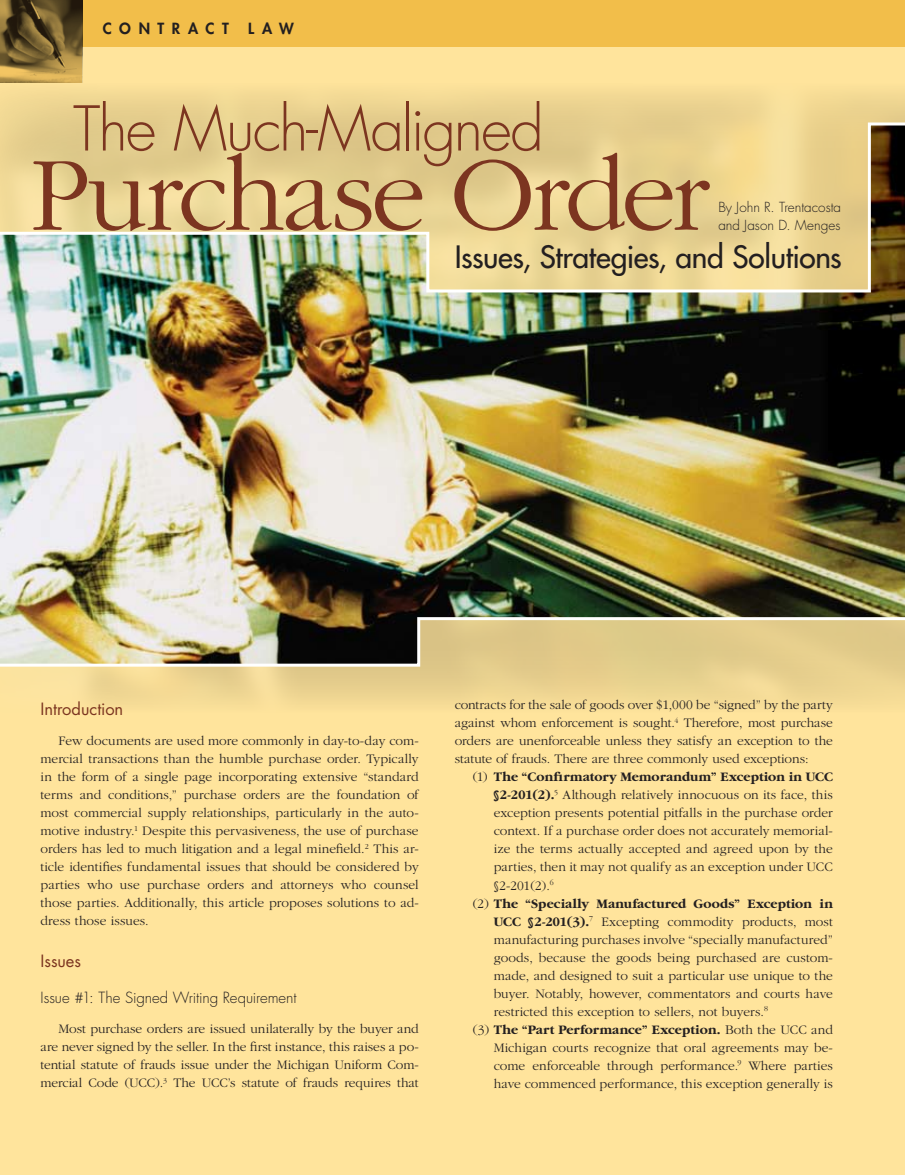
<style>
.page{position:relative;width:905px;height:1175px;background:#fff}
.page>*{position:absolute;margin:0;border:0;box-sizing:border-box;transform-origin:0 0}
.t1{font:300 109.5px "Garamond";letter-spacing:-.04em;color:#7c3520}
.t2{font:300 60px "Futura";letter-spacing:-.03em;color:#7c3520}
.t3{font:30px "Futura";letter-spacing:-.015em;color:#231f20}
.t4{font:16.5px "Futura";color:#7c3520}
.t5{font:300 15px "Futura";letter-spacing:-.005em;color:#231f20}
.t6{font:800 15px "Futura";letter-spacing:.5em;color:#231f20}
.t7{font:300 13.5px/18px "Garamond";letter-spacing:.005em;color:#231f20;text-align:justify}
.t8{font:700 13.5px "Garamond";letter-spacing:.01em;color:#231f20}
.t9{font:300 13.5px/18px "Futura";letter-spacing:.005em;color:#231f20}
.s1{font-weight:300}
.s2{font-weight:700}
</style>
<div class="page">
<div style="left:0;top:0;width:904px;height:1174px;background:#ffe49c"></div>
<img style="left:0;top:121px;width:904px;height:547px">
<div style="left:0;top:0;width:904px;height:47px;background:#f2be4a"></div>
<img style="left:0;top:0;width:82px;height:83px">
<p class="t6" style="left:103px;top:19px;width:127px">CONTRACT</p>
<p class="t6" style="left:248px;top:19px;width:47px">LAW</p>
<h2 class="t2" style="left:73px;top:90px;width:472px">The Much-Maligned</h2>
<h1 class="t1" style="left:31px;top:137px;width:680px">Purchase Order</h1>
<p class="t9" style="left:718px;top:198px;width:124px">By John R. Trentacosta and Jason D. Menges</p>
<h3 class="t3" style="left:454px;top:237px;width:388px">Issues, Strategies, and Solutions</h3>
<p class="t4" style="left:40px;top:697px;width:84px">Introduction</p>
<p class="t7" style="left:40px;top:732px;width:380px;text-indent:18px">Few documents are used more commonly in day-to-day com&shy;mercial transactions than the humble purchase order. Typically in the form of a single page incorporating extensive “standard terms and conditions,” purchase orders are the foundation of most commercial supply relationships, particularly in the auto&shy;motive industry.<sup>1</sup> Despite this pervasiveness, the use of purchase orders has led to much litigation and a legal minefield.<sup>2</sup> This ar&shy;ticle identifies fundamental issues that should be considered by parties who use purchase orders and attorneys who counsel those parties. Additionally, this article proposes solutions to ad&shy;dress those issues.</p>
<p class="t4" style="left:40px;top:949px;width:42px">Issues</p>
<p class="t5" style="left:40px;top:988px;width:257px">Issue #1: The Signed Writing Requirement</p>
<p class="t7" style="left:40px;top:1020px;width:380px;text-indent:18px">Most purchase orders are issued unilaterally by the buyer and are never signed by the seller. In the first instance, this raises a po&shy;tential statute of frauds issue under the Michigan Uniform Com&shy;mercial Code (UCC).<sup>3</sup> The UCC’s statute of frauds requires that</p>
<p class="t7" style="left:454px;top:696px;width:379px">contracts for the sale of goods over $1,000 be “signed” by the party against whom enforcement is sought.<sup>4</sup> Therefore, most purchase orders are unenforceable unless they satisfy an exception to the statute of frauds. There are three commonly used exceptions:</p>
<p class="t8" style="left:472px;top:770px;width:361px"><span class="s1">(1)</span> The “Confirmatory Memorandum” Exception in UCC</p>
<p class="t7" style="left:494px;top:786px;width:340px"><span class="s2">§2-201(2).</span><sup>5</sup> Although relatively innocuous on its face, this</p>
<p class="t7" style="left:494px;top:804px;width:340px">exception presents potential pitfalls in the purchase order</p>
<p class="t7" style="left:494px;top:822px;width:341px">context. If a purchase order does not accurately memorial-</p>
<p class="t7" style="left:494px;top:840px;width:340px">ize the terms actually accepted and agreed upon by the</p>
<p class="t7" style="left:494px;top:858px;width:340px">parties, then it may not qualify as an exception under UCC</p>
<p class="t7" style="left:494px;top:876px;width:62px">§2-201(2).<sup>6</sup></p>
<p class="t8" style="left:472px;top:896px;width:361px"><span class="s1">(2)</span> The “Specially Manufactured Goods” Exception in</p>
<p class="t7" style="left:494px;top:912px;width:340px"><span class="s2">UCC §2-201(3).</span><sup>7</sup> Excepting commodity products, most</p>
<p class="t7" style="left:494px;top:930px;width:340px">manufacturing purchases involve “specially manufactured”</p>
<p class="t7" style="left:494px;top:948px;width:340px">goods, because the goods being purchased are custom-</p>
<p class="t7" style="left:494px;top:966px;width:341px">made, and designed to suit a particular use unique to the</p>
<p class="t7" style="left:494px;top:984px;width:340px">buyer. Notably, however, commentators and courts have</p>
<p class="t7" style="left:494px;top:1002px;width:276px">restricted this exception to sellers, not buyers.<sup>8</sup></p>
<p class="t8" style="left:472px;top:1022px;width:362px"><span class="s1">(3)</span> The “Part Performance” Exception. <span class="s1">Both the UCC and</span></p>
<p class="t7" style="left:494px;top:1038px;width:341px">Michigan courts recognize that oral agreements may be-</p>
<p class="t7" style="left:494px;top:1056px;width:340px">come enforceable through performance.<sup>9</sup> Where parties</p>
<p class="t7" style="left:494px;top:1074px;width:340px">have commenced performance, this exception generally is</p>
</div>
